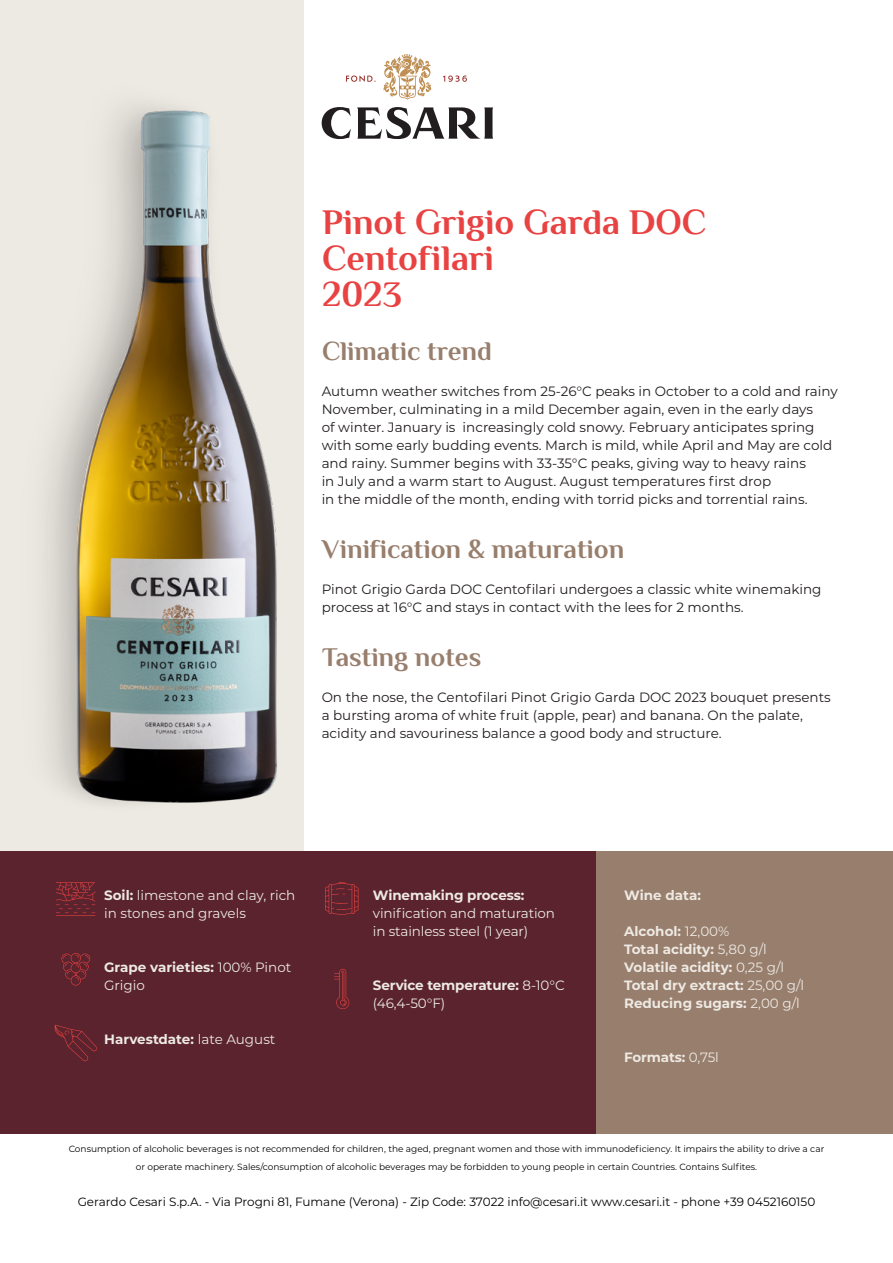
<style>
.page{position:relative;width:893px;height:1263px;background:#fff}
.page>*{position:absolute;margin:0;border:0;box-sizing:border-box;transform-origin:0 0}
.t1{font:700 36px/36px "Philosopher";color:#e84242}
.t2{font:700 27px "Philosopher";color:#987e6d}
.t3{font:13.5px/18px "Montserrat";color:#211c1e}
.t4{font:700 13.5px/18px "Montserrat";color:#ede9e3}
.t5{font:13.5px/18px "Montserrat";letter-spacing:-.01em;color:#ede9e3}
.t6{font:12px "Montserrat";color:#000}
.t7{font:9px/18px "Montserrat";color:#000;text-align:center}
.s1{font-weight:700}
.s2{font-weight:400}
</style>
<div class="page">
<div style="left:596px;top:852px;width:297px;height:282px;background:#987e6d"></div>
<div style="left:0;top:851px;width:596px;height:283px;background:#5a232d"></div>
<svg style="left:383px;top:54px;width:48px;height:46px"></svg>
<svg style="left:322px;top:107px;width:171px;height:32px"></svg>
<svg style="left:346px;top:76px;width:29px;height:6px"></svg>
<svg style="left:443px;top:76px;width:24px;height:6px"></svg>
<svg style="left:56px;top:882px;width:40px;height:34px"></svg>
<svg style="left:61px;top:953px;width:29px;height:32px"></svg>
<svg style="left:325px;top:882px;width:33px;height:33px"></svg>
<svg style="left:334px;top:969px;width:15px;height:40px"></svg>
<svg style="left:54px;top:1025px;width:43px;height:36px"></svg>
<img style="left:0;top:0;width:304px;height:851px">
<h1 class="t1" style="left:322px;top:204px;width:386px">Pinot Grigio Garda DOC<br>Centofilari<br>2023</h1>
<h2 class="t2" style="left:322px;top:333px;width:171px">Climatic trend</h2>
<p class="t3" style="left:322px;top:382px;width:518px">Autumn weather switches from 25-26°C peaks in October to a cold and rainy November, culminating in a mild December again, even in the early days<br>of winter. January is increasingly cold snowy. February anticipates spring with some early budding events. March is mild, while April and May are cold and rainy. Summer begins with 33-35°C peaks, giving way to heavy rains<br>in July and a warm start to August. August temperatures first drop<br>in the middle of the month, ending with torrid picks and torrential rains.</p>
<h2 class="t2" style="left:322px;top:531px;width:304px">Vinification &amp; maturation</h2>
<p class="t3" style="left:322px;top:580px;width:501px">Pinot Grigio Garda DOC Centofilari undergoes a classic white winemaking process at 16°C and stays in contact with the lees for 2 months.</p>
<h2 class="t2" style="left:322px;top:639px;width:161px">Tasting notes</h2>
<p class="t3" style="left:322px;top:688px;width:511px">On the nose, the Centofilari Pinot Grigio Garda DOC 2023 bouquet presents a bursting aroma of white fruit (apple, pear) and banana. On the palate, acidity and savouriness balance a good body and structure.</p>
<p class="t5" style="left:104px;top:886px;width:193px"><span class="s1">Soil:</span> limestone and clay, rich in stones and gravels</p>
<p class="t4" style="left:104px;top:957px;width:189px">Grape varieties: <span class="s2">100% Pinot<br>Grigio</span></p>
<p class="t4" style="left:104px;top:1029px;width:173px">Harvestdate: <span class="s2">late August</span></p>
<p class="t4" style="left:373px;top:885px;width:153px">Winemaking process:</p>
<p class="t5" style="left:373px;top:904px;width:184px">vinification and maturation in stainless steel (1 year)</p>
<p class="t4" style="left:373px;top:975px;width:193px">Service temperature: <span class="s2">8-10°C (46,4-50°F)</span></p>
<p class="t4" style="left:624px;top:885px;width:78px">Wine data:</p>
<p class="t4" style="left:624px;top:921px;width:182px">Alcohol: <span class="s2">12,00%<br></span>Total acidity: <span class="s2">5,80 g/l<br></span>Volatile acidity: <span class="s2">0,25 g/l<br></span>Total dry extract: <span class="s2">25,00 g/l<br></span>Reducing sugars: <span class="s2">2,00 g/l</span></p>
<p class="t4" style="left:624px;top:1047px;width:96px">Formats: <span class="s2">0,75l</span></p>
<p class="t7" style="left:69px;top:1139px;width:757px">Consumption of alcoholic beverages is not recommended for children, the aged, pregnant women and those with immunodeficiency. It impairs the ability to drive a car or operate machinery. Sales/consumption of alcoholic beverages may be forbidden to young people in certain Countries. Contains Sulfites.</p>
<p class="t6" style="left:78px;top:1193px;width:739px">Gerardo Cesari S.p.A. - Via Progni 81, Fumane (Verona) - Zip Code: 37022 info@cesari.it www.cesari.it - phone +39 0452160150</p>
</div>
